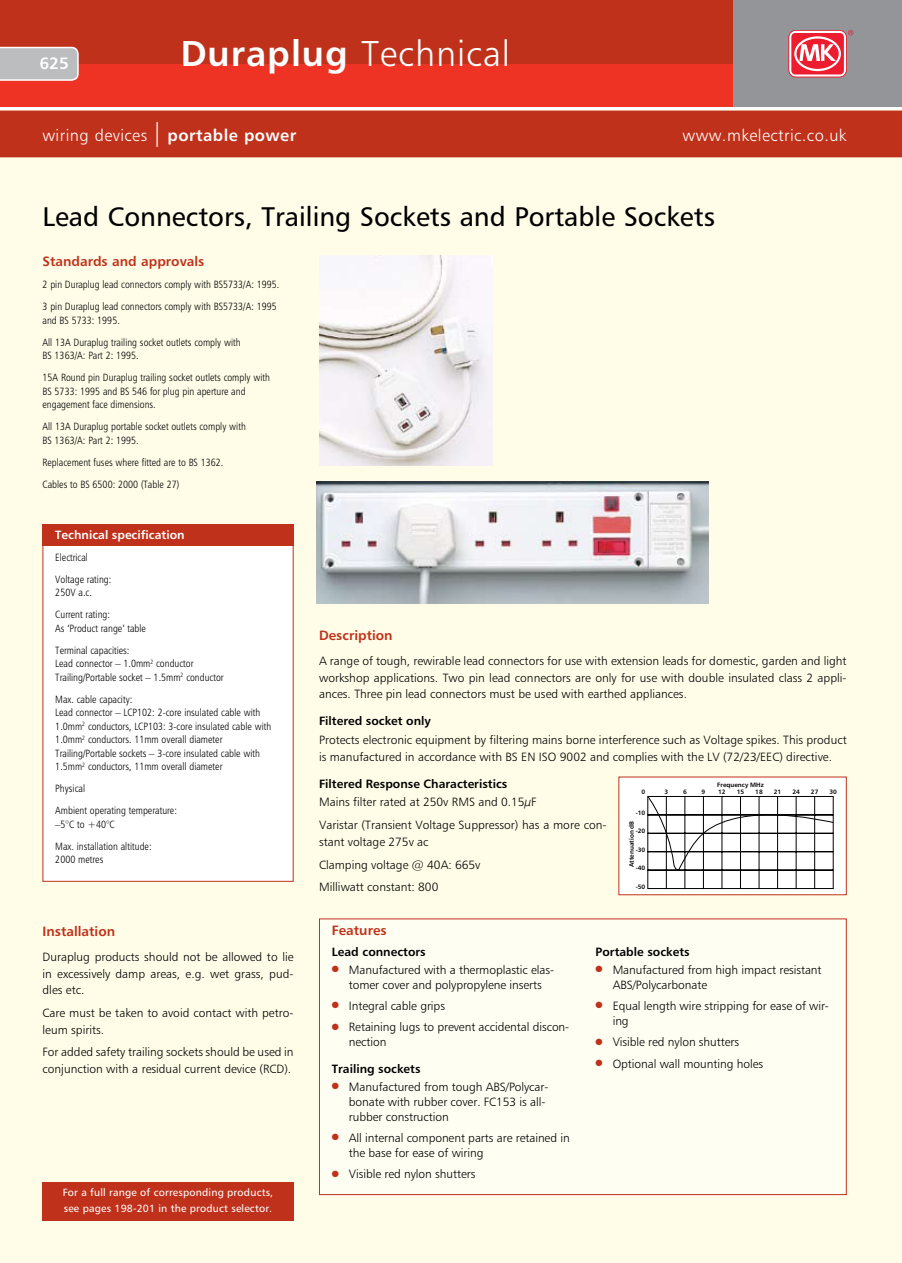
<style>
.page{position:relative;width:902px;height:1263px;background:#fff}
.page>*{position:absolute;margin:0;border:0;box-sizing:border-box;transform-origin:0 0}
.t1{font:36px "Humanist 777 BT Light B";letter-spacing:.025em;color:#fff}
.t2{font:27px "Humanist 777 BT Roman B";color:#000}
.t3{font:16.5px "Humanist 777 BT Light B";letter-spacing:.025em;color:#fff}
.t4{font:16.5px "Humanist 777 BT Bold B";color:#fff}
.t5{font:13.5px "Humanist 777 BT Bold B";color:#bf311a}
.t6{font:12px/16.5px "Humanist 777 BT Light B";color:#000}
.t7{font:12px "Humanist 777 BT Bold B";color:#000}
.t8{font:12px "Humanist 777 BT Bold B";color:#fff}
.t9{font:10.5px/22px "Humanist 777 BT Light Condensed B";color:#000}
.t10{font:10.5px/16.5px "Humanist 777 BT Roman B";letter-spacing:.015em;color:#fff}
.t11{font:6.3px "Humanist 777 BT Bold B";color:#000}
.s1{font-family:"Humanist 777 BT Bold B"}
.s2{font-family:"Humanist 777 BT Roman B";font-size:24.75px}
.s3{color:#bf311a}
</style>
<div class="page">
<div style="left:0;top:111px;width:901px;height:1152px;background:#fffde8"></div>
<div style="left:0;top:0;width:901px;height:64px;background:#bf311a"></div>
<div style="left:0;top:64px;width:901px;height:42px;background:#ee3224"></div>
<div style="left:733px;top:0;width:168px;height:106px;background:#939598"></div>
<svg style="left:0;top:47px;width:79px;height:34px;background:#c2c0c2"></svg>
<svg style="left:788px;top:30px;width:65px;height:47px;background:#e8737d"></svg>
<div style="left:0;top:111px;width:901px;height:46px;background:#bf311a"></div>
<img style="left:319px;top:255px;width:174px;height:210px">
<img style="left:317px;top:481px;width:391px;height:123px">
<div style="left:618px;top:777px;width:228px;height:118px;background:#fff"></div>
<svg style="left:647px;top:796px;width:187px;height:93px"></svg>
<div style="left:43px;top:524px;width:250px;height:358px;background:#fff"></div>
<div style="left:43px;top:524px;width:250px;height:22px;background:#bf311a"></div>
<div style="left:319px;top:919px;width:527px;height:275px;background:#fffef2"></div>
<div style="left:319px;top:918px;width:527px;height:277px;border:1px solid #bf311a"></div>
<div style="left:43px;top:1181px;width:250px;height:39px;background:#bf311a"></div>
<h3 class="t4" style="left:39px;top:53px;width:31px">625</h3>
<h1 class="t1" style="left:181px;top:31px;width:331px"><span class="s1">Duraplug</span> Technical</h1>
<h3 class="t3" style="left:43px;top:125px;width:255px">wiring devices <span class="s2">|</span> <span class="s1">portable power</span></h3>
<h3 class="t3" style="left:682px;top:125px;width:165px">www.mkelectric.co.uk</h3>
<h2 class="t2" style="left:43px;top:200px;width:674px">Lead Connectors, Trailing Sockets and Portable Sockets</h2>
<p class="t5" style="left:43px;top:253px;width:163px">Standards and approvals</p>
<p class="t9" style="left:43px;top:273px;width:238px">2 pin Duraplug lead connectors comply with BS5733/A: 1995.<br>3 pin Duraplug lead connectors comply with BS5733/A: 1995</p>
<p class="t9" style="left:43px;top:309px;width:200px">and BS 5733: 1995.<br>All 13A Duraplug trailing socket outlets comply with</p>
<p class="t9" style="left:43px;top:344px;width:229px">BS 1363/A: Part 2: 1995.<br>15A Round pin Duraplug trailing socket outlets comply with</p>
<p class="t9" style="left:43px;top:384px;width:204px;line-height:13.5px">BS 5733: 1995 and BS 546 for plug pin aperture and engagement face dimensions.</p>
<p class="t9" style="left:43px;top:419px;width:205px;line-height:13.5px">All 13A Duraplug portable socket outlets comply with<br>BS 1363/A: Part 2: 1995.</p>
<p class="t9" style="left:43px;top:451px;width:182px">Replacement fuses where fitted are to BS 1362.<br>Cables to BS 6500: 2000 (Table 27)</p>
<p class="t8" style="left:55px;top:527px;width:131px">Technical specification</p>
<p class="t9" style="left:55px;top:546px;width:58px">Electrical<br>Voltage rating:</p>
<p class="t9" style="left:55px;top:581px;width:56px">250V a.c.<br>Current rating:</p>
<p class="t9" style="left:55px;top:617px;width:92px">As ‘Product range’ table<br>Terminal capacities:</p>
<p class="t9" style="left:55px;top:657px;width:170px;line-height:13.5px">Lead connector – 1.0mm<sup>2</sup> conductor<br>Trailing/Portable socket – 1.5mm<sup>2</sup> conductor</p>
<p class="t9" style="left:55px;top:692px;width:217px;line-height:13.5px">Max. cable capacity:<br>Lead connector – LCP102: 2-core insulated cable with 1.0mm<sup>2</sup> conductors, LCP103: 3-core insulated cable with 1.0mm<sup>2</sup> conductors. 11mm overall diameter Trailing/Portable sockets – 3-core insulated cable with 1.5mm<sup>2</sup> conductors, 11mm overall diameter</p>
<p class="t9" style="left:55px;top:777px;width:123px">Physical<br>Ambient operating temperature:</p>
<p class="t9" style="left:55px;top:813px;width:98px">–5°C to +40°C<br>Max. installation altitude:</p>
<p class="t9" style="left:55px;top:848px;width:50px">2000 metres</p>
<p class="t5" style="left:43px;top:923px;width:74px">Installation</p>
<p class="t6" style="left:43px;top:948px;width:252px;text-align:justify">Duraplug products should not be allowed to lie in excessively damp areas, e.g. wet grass, pud&shy;dles etc.</p>
<p class="t6" style="left:43px;top:1004px;width:252px">Care must be taken to avoid contact with petro&shy;leum spirits.</p>
<p class="t6" style="left:43px;top:1044px;width:252px">For added safety trailing sockets should be used in conjunction with a residual current device (RCD).</p>
<p class="t10" style="left:63px;top:1184px;width:212px">For a full range of corresponding products, see pages 198-201 in the product selector.</p>
<p class="t5" style="left:319px;top:627px;width:75px">Description</p>
<p class="t6" style="left:319px;top:653px;width:529px;text-align:justify">A range of tough, rewirable lead connectors for use with extension leads for domestic, garden and light workshop applications. Two pin lead connectors are only for use with double insulated class 2 appli&shy;ances. Three pin lead connectors must be used with earthed appliances.</p>
<p class="t7" style="left:319px;top:714px;width:113px">Filtered socket only</p>
<p class="t6" style="left:319px;top:731px;width:529px">Protects electronic equipment by filtering mains borne interference such as Voltage spikes. This product is manufactured in accordance with BS EN ISO 9002 and complies with the LV (72/23/EEC) directive.</p>
<p class="t7" style="left:319px;top:776px;width:190px">Filtered Response Characteristics</p>
<p class="t6" style="left:319px;top:790px;width:289px;line-height:23px">Mains filter rated at 250v RMS and 0.15µF<br>Varistar (Transient Voltage Suppressor) has a more con-</p>
<p class="t6" style="left:319px;top:830px;width:163px;line-height:23px">stant voltage 275v ac<br>Clamping voltage @ 40A: 665v<br>Milliwatt constant: 800</p>
<p class="t11" style="left:717px;top:781px;width:48px">Frequency MHz</p>
<p class="t11" style="left:641px;top:788px;width:5px">0</p>
<p class="t11" style="left:635px;top:809px;width:11px">-10</p>
<p class="t11" style="left:635px;top:827px;width:11px">-20</p>
<p class="t11" style="left:635px;top:845px;width:11px">-30</p>
<p class="t11" style="left:635px;top:864px;width:11px">-40</p>
<p class="t11" style="left:635px;top:882px;width:11px">-50</p>
<p class="t11" style="left:664px;top:788px;width:5px">3</p>
<p class="t11" style="left:683px;top:788px;width:5px">6</p>
<p class="t11" style="left:701px;top:788px;width:5px">9</p>
<p class="t11" style="left:718px;top:788px;width:9px">12</p>
<p class="t11" style="left:736px;top:788px;width:9px">15</p>
<p class="t11" style="left:755px;top:788px;width:9px">18</p>
<p class="t11" style="left:773px;top:788px;width:9px">21</p>
<p class="t11" style="left:792px;top:788px;width:9px">24</p>
<p class="t11" style="left:810px;top:788px;width:9px">27</p>
<p class="t11" style="left:829px;top:788px;width:9px">30</p>
<p class="t11" style="left:627px;top:867px;width:47px;rotate:-90deg">Attenuation dB</p>
<p class="t5" style="left:332px;top:921px;width:56px">Features</p>
<p class="t7" style="left:332px;top:945px;width:95px">Lead connectors</p>
<p class="t6" style="left:332px;top:962px;width:224px;line-height:15px;text-align:center"><span class="s3">●</span> Manufactured with a thermoplastic elas&shy;tomer cover and polypropylene inserts</p>
<p class="t6" style="left:332px;top:997px;width:115px"><span class="s3">●</span> Integral cable grips</p>
<p class="t6" style="left:349px;top:1019px;width:222px;line-height:15px;text-indent:-17px"><span class="s3">●</span> Retaining lugs to prevent accidental discon&shy;nection</p>
<p class="t7" style="left:332px;top:1062px;width:90px">Trailing sockets</p>
<p class="t6" style="left:349px;top:1079px;width:201px;line-height:15px;text-indent:-17px"><span class="s3">●</span> Manufactured from tough ABS/Polycar&shy;bonate with rubber cover. FC153 is all&shy;rubber construction</p>
<p class="t6" style="left:349px;top:1130px;width:222px;line-height:15px;text-indent:-17px"><span class="s3">●</span> All internal component parts are retained in the base for ease of wiring</p>
<p class="t6" style="left:332px;top:1166px;width:145px"><span class="s3">●</span> Visible red nylon shutters</p>
<p class="t7" style="left:595px;top:945px;width:96px">Portable sockets</p>
<p class="t6" style="left:612px;top:962px;width:210px;line-height:15px;text-indent:-17px"><span class="s3">●</span> Manufactured from high impact resistant<br>ABS/Polycarbonate</p>
<p class="t6" style="left:612px;top:998px;width:218px;line-height:15px;text-indent:-17px"><span class="s3">●</span> Equal length wire stripping for ease of wir&shy;ing</p>
<p class="t6" style="left:595px;top:1034px;width:145px"><span class="s3">●</span> Visible red nylon shutters</p>
<p class="t6" style="left:595px;top:1055px;width:169px"><span class="s3">●</span> Optional wall mounting holes</p>
</div>
